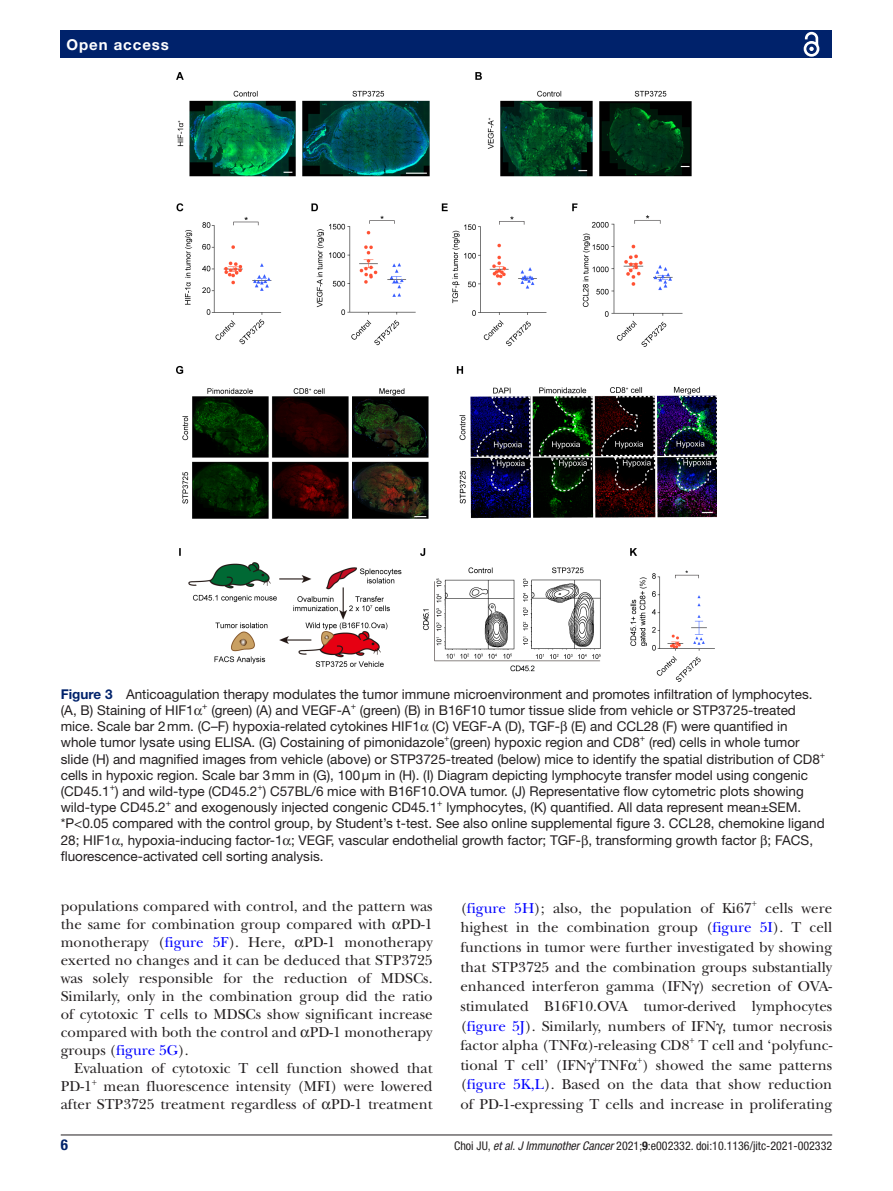
<style>
.page{position:relative;width:893px;height:1191px;background:#fff}
.page>*{position:absolute;margin:0;border:0;box-sizing:border-box;transform-origin:0 0}
.t1{font:15px/18px "New Baskerville";color:#231f20;text-align:justify}
.t2{font:700 15px "Helvetica Neue LT Std";letter-spacing:.065em;color:#fff}
.t3{font:700 condensed 15px "Helvetica Neue LT Std";color:#00226b}
.t4{font:13.5px/16.2px "Helvetica Neue LT Std";color:#231f20}
.t5{font:condensed 12px "Helvetica Neue LT Std";color:#231f20}
.t6{font:9.9px "New Baskerville";color:#231f20}
.t7{font:9px "Helvetica Neue LT Std";color:#231f20}
.s1{font-weight:700;color:#00226b}
.s2{color:#00f}
.s3{font-style:italic}
.s4{font-weight:700}
</style>
<div class="page">
<hr style="left:61px;top:1134px;width:771px;height:1px;background:#231f20">
<div style="left:61px;top:31px;width:771px;height:27px;background:#00226b"></div>
<svg style="left:803px;top:31px;width:17px;height:26px"></svg>
<img style="left:176px;top:73px;width:540px;height:608px">
<p class="t2" style="left:66px;top:35px;width:104px">Open access</p>
<p class="t4" style="left:61px;top:685px;width:766px"><span class="s1">Figure 3</span> Anticoagulation therapy modulates the tumor immune microenvironment and promotes infiltration of lymphocytes. (A, B) Staining of HIF1 <sup>+</sup> (green) (A) and VEGF-A<sup>+</sup> (green) (B) in B16F10 tumor tissue slide from vehicle or STP3725-treated mice. Scale bar 2mm. (C–F) hypoxia-related cytokines HIF1 (C) VEGF-A (D), TGF- (E) and CCL28 (F) were quantified in whole tumor lysate using ELISA. (G) Costaining of pimonidazole<sup>+</sup>(green) hypoxic region and CD8<sup>+</sup> (red) cells in whole tumor slide (H) and magnified images from vehicle (above) or STP3725-treated (below) mice to identify the spatial distribution of CD8<sup>+ </sup>cells in hypoxic region. Scale bar 3mm in (G), 100µm in (H). (I) Diagram depicting lymphocyte transfer model using congenic (CD45.1<sup>+</sup>) and wild-type (CD45.2<sup>+</sup>) C57BL/6 mice with B16F10.OVA tumor. (J) Representative flow cytometric plots showing wild-type CD45.2</p>
<p class="t7" style="left:166px;top:797px;width:7px">+</p>
<p class="t4" style="left:175px;top:799px;width:264px">and exogenously injected congenic CD45.1</p>
<p class="t7" style="left:437px;top:797px;width:7px">+</p>
<p class="t4" style="left:61px;top:799px;width:765px;text-indent:386px">lymphocytes, (K) quantified. All data represent mean±SEM. *P&lt;0.05 compared with the control group, by Student’s t-test. See also online supplemental figure 3. CCL28, chemokine ligand 28; HIF1 , hypoxia-inducing factor-1 ; VEGF, vascular endothelial growth factor; TGF- , transforming growth factor ; FACS, fluorescence-activated cell sorting analysis.</p>
<p class="t1" style="left:61px;top:897px;width:373px">populations compared with control, and the pattern was the same for combination group compared with PD-1 monotherapy (<span class="s2">figure 5F</span>). Here, PD-1 monotherapy exerted no changes and it can be deduced that STP3725 was solely responsible for the reduction of MDSCs.<br>Similarly, only in the combination group did the ratio of cytotoxic T cells to MDSCs show significant increase compared with both the control and PD-1 monotherapy groups (<span class="s2">figure 5G</span>).</p>
<p class="t1" style="left:61px;top:1059px;width:373px;text-indent:14px">Evaluation of cytotoxic T cell function showed that PD-1<sup>+</sup> mean fluorescence intensity (MFI) were lowered after STP3725 treatment regardless of PD-1 treatment</p>
<p class="t1" style="left:460px;top:899px;width:298px">(<span class="s2">figure 5H</span>); also, the population of Ki67<sup>+</sup></p>
<p class="t1" style="left:460px;top:898px;width:373px;line-height:19.6px;text-indent:305px">cells were highest in the combination group (<span class="s2">figure 5I</span>). T cell functions in tumor were further investigated by showing that STP3725 and the combination groups substantially enhanced interferon gamma (IFN ) secretion of OVA&shy;stimulated B16F10.OVA tumor-derived lymphocytes (<span class="s2">figure 5J</span>). Similarly, numbers of IFN , tumor necrosis factor alpha (TNF )-releasing CD8</p>
<p class="t6" style="left:689px;top:1034px;width:7px">+</p>
<p class="t1" style="left:698px;top:1036px;width:135px">T cell and ‘polyfunc-</p>
<p class="t1" style="left:460px;top:1056px;width:128px">tional T cell’ (IFN</p>
<p class="t6" style="left:593px;top:1054px;width:7px">+</p>
<p class="t1" style="left:598px;top:1056px;width:31px">TNF</p>
<p class="t6" style="left:637px;top:1054px;width:7px">+</p>
<p class="t1" style="left:460px;top:1055px;width:373px;line-height:19.6px;text-indent:182px">) showed the same patterns (<span class="s2">figure 5K,L</span>). Based on the data that show reduction of PD-1-expressing T cells and increase in proliferating</p>
<p class="t3" style="left:61px;top:1135px;width:9px">6</p>
<p class="t5" style="left:454px;top:1138px;width:380px">Choi JU, <span class="s3">et al</span>. <span class="s3">J Immunother Cancer</span> 2021;<span class="s4">9</span>:e002332. doi:10.1136/jitc-2021-002332</p>
</div>
